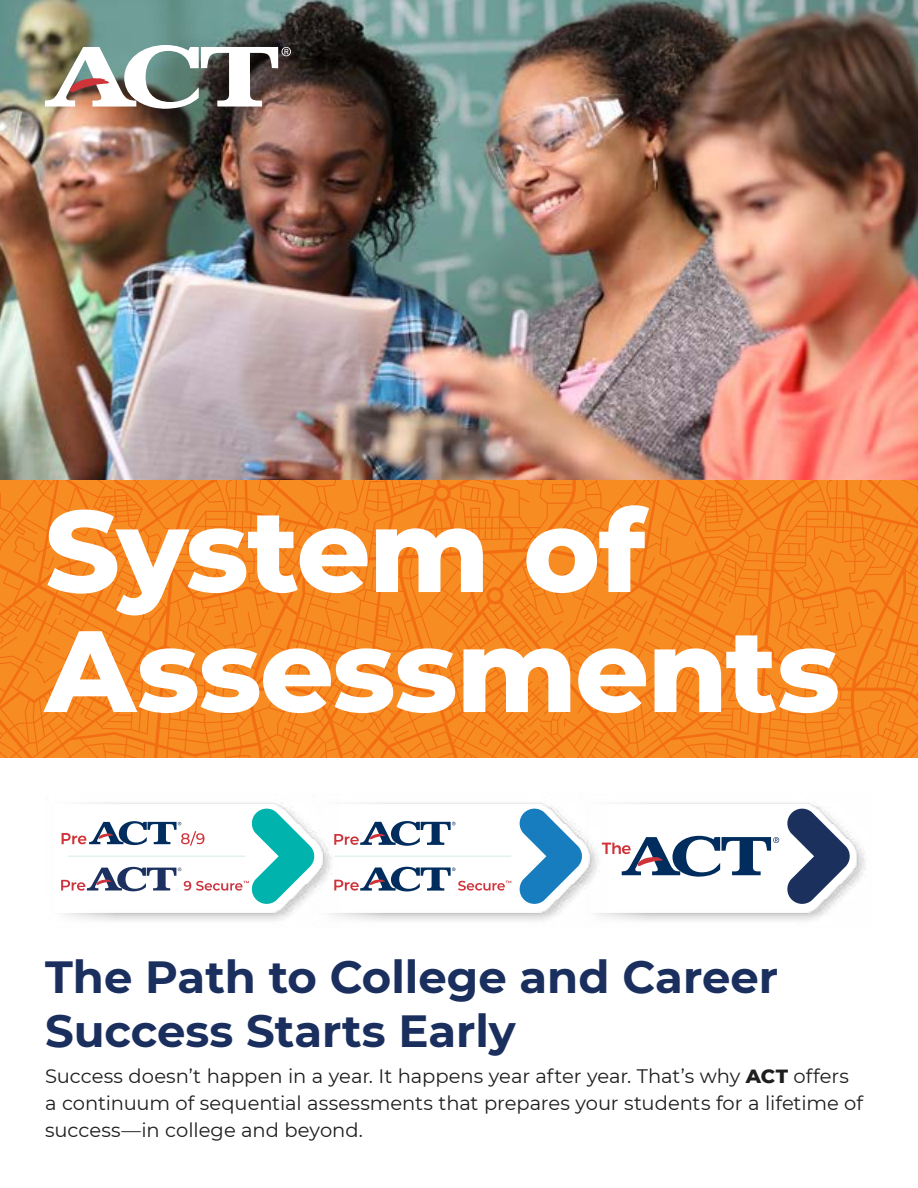
<style>
.page{position:relative;width:918px;height:1188px;background:#fff}
.page>*{position:absolute;margin:0;border:0;box-sizing:border-box;transform-origin:0 0}
.t1{font:800 115.5px/120px "Montserrat";letter-spacing:-.015em;color:#fff}
.t2{font:700 45px/54px "Montserrat";color:#1a2f5e}
.t3{font:19.5px/27px "Montserrat";letter-spacing:-.005em;color:#1e1e1e}
.s1{font-weight:800}
</style>
<div class="page">
<img style="left:0;top:0;width:918px;height:480px">
<svg style="left:0;top:480px;width:918px;height:278px;background:#f6861e"></svg>
<img style="left:45px;top:45px;width:246px;height:64px">
<img style="left:650px;top:802px;width:215px;height:119px">
<svg style="left:607px;top:803px;width:43px;height:118px"></svg>
<svg style="left:786px;top:807px;width:65px;height:98px"></svg>
<img style="left:385px;top:793px;width:222px;height:128px">
<svg style="left:339px;top:803px;width:46px;height:118px"></svg>
<svg style="left:518px;top:807px;width:65px;height:98px"></svg>
<img style="left:117px;top:803px;width:222px;height:118px">
<svg style="left:63px;top:803px;width:54px;height:118px"></svg>
<svg style="left:61px;top:807px;width:255px;height:98px"></svg>
<svg style="left:602px;top:836px;width:177px;height:41px"></svg>
<svg style="left:334px;top:821px;width:122px;height:25px"></svg>
<svg style="left:334px;top:867px;width:177px;height:25px"></svg>
<hr style="left:68px;top:856px;width:177px;height:1px;background:#def1ed">
<hr style="left:334px;top:856px;width:177px;height:1px;background:#def1ed">
<h1 class="t1" style="left:45px;top:485px;width:797px">System of<br>Assessments</h1>
<h2 class="t2" style="left:45px;top:948px;width:735px">The Path to College and Career<br>Success Starts Early</h2>
<p class="t3" style="left:45px;top:1062px;width:820px">Success doesn’t happen in a year. It happens year after year. That’s why <span class="s1">ACT</span> offers a continuum of sequential assessments that prepares your students for a lifetime of success—in college and beyond.</p>
</div>
